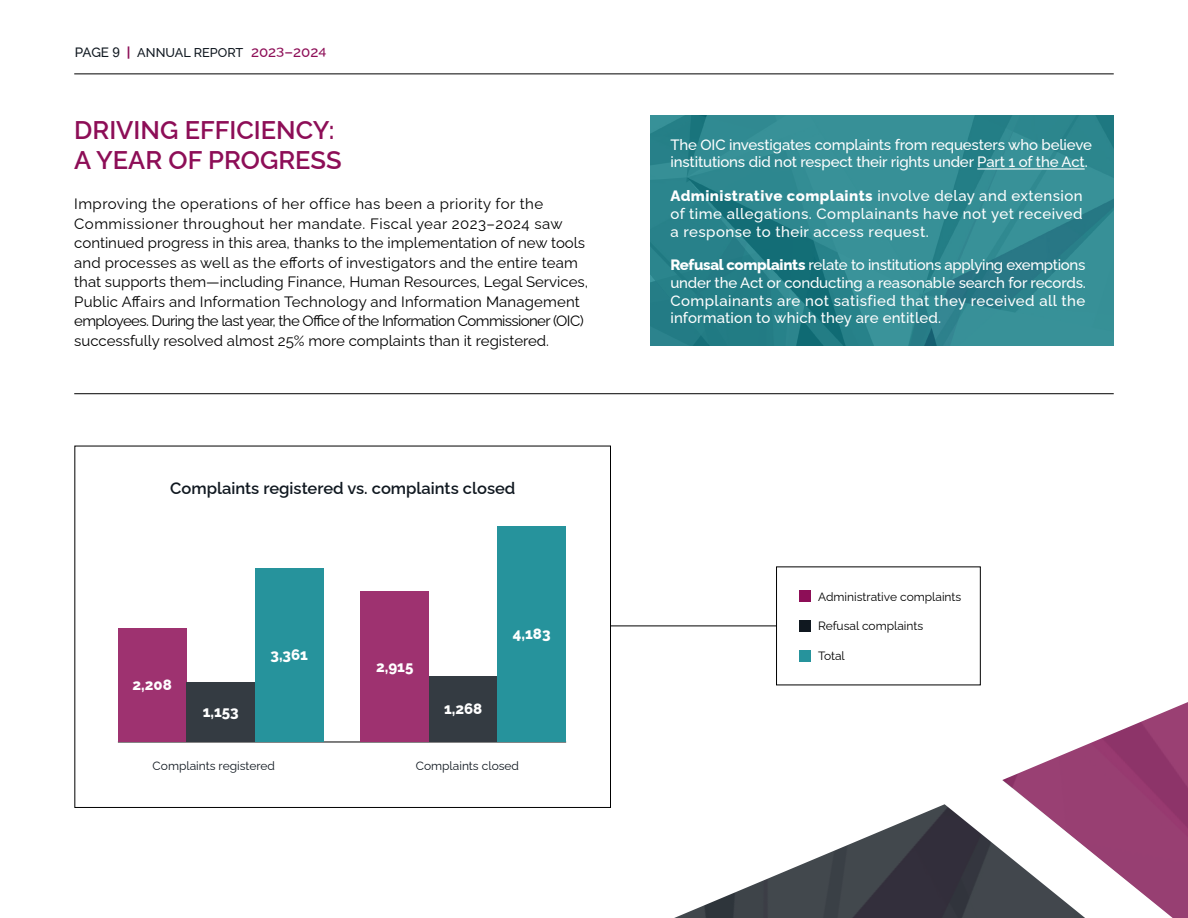
<style>
.page{position:relative;width:1188px;height:918px;background:#fff}
.page>*{position:absolute;margin:0;border:0;box-sizing:border-box;transform-origin:0 0}
.t1{font:600 25.5px/30px "Raleway";color:#8d0e57}
.t2{font:600 16.5px "Raleway";color:#101820}
.t3{font:15px/19.5px "Raleway";color:#000}
.t4{font:500 15px/17.7px "Raleway";letter-spacing:-.01em;color:#fff;text-align:justify}
.t5{font:800 15px "Raleway";color:#fff}
.t6{font:500 12.75px "Raleway";color:#101820}
.t7{font:12px "Raleway";color:#000}
.t8{font:12px "Raleway";color:#101820}
.s1{font-size:13.5px}
.s2{font-family:"Arial";font-weight:400;font-size:13.5px}
.s3{font-weight:700;font-size:13.5px;color:#8d0e57}
.s4{font-size:15px;color:#8d0e57}
.s5{color:#8d0e57}
.s6{font-size:12.45px;color:#8d0e57}
.s7{font-weight:800}
</style>
<div class="page">
<hr style="left:74px;top:74px;width:1040px;height:1px;background:#000">
<svg style="left:650px;top:116px;width:464px;height:230px;background:#2e878f"></svg>
<hr style="left:977px;top:168px;width:108px;height:2px;background:#fff">
<hr style="left:74px;top:393px;width:1040px;height:1px;background:#000">
<hr style="left:611px;top:626px;width:165px;height:1px;background:#000">
<hr style="left:118px;top:742px;width:448px;height:1px;background:#000">
<div style="left:118px;top:628px;width:68px;height:114px;background:#9e3270"></div>
<div style="left:186px;top:682px;width:69px;height:60px;background:#343b42"></div>
<div style="left:255px;top:568px;width:69px;height:174px;background:#26939c"></div>
<div style="left:360px;top:591px;width:69px;height:151px;background:#9e3270"></div>
<div style="left:429px;top:676px;width:69px;height:66px;background:#343b42"></div>
<div style="left:498px;top:526px;width:68px;height:216px;background:#26939c"></div>
<svg style="left:800px;top:590px;width:11px;height:12px"></svg>
<svg style="left:800px;top:620px;width:11px;height:12px"></svg>
<div style="left:776px;top:567px;width:205px;height:118px;border:1px solid #000"></div>
<svg style="left:531px;top:642px;width:657px;height:276px"></svg>
<p class="t6" style="left:75px;top:42px;width:253px"><span class="s1">PAGE</span> <span class="s2">9</span> <span class="s3">|</span> ANNUAL REPORT <span class="s4">202</span><span class="s5">3</span><span class="s4">–202</span><span class="s6">4</span></p>
<h1 class="t1" style="left:74px;top:113px;width:269px">DRIVING EFFICIENCY:<br>A YEAR OF PROGRESS</h1>
<p class="t3" style="left:74px;top:193px;width:515px">Improving the operations of her office has been a priority for the Commissioner throughout her mandate. Fiscal year 2023–2024 saw continued progress in this area, thanks to the implementation of new tools and processes as well as the efforts of investigators and the entire team that supports them—including Finance, Human Resources, Legal Services, Public Affairs and Information Technology and Information Management employees. During the last year, the Office of the Information Commissioner (OIC) successfully resolved almost 25% more complaints than it registered.</p>
<p class="t2" style="left:170px;top:475px;width:347px">Complaints registered vs. complaints closed</p>
<p class="t5" style="left:133px;top:673px;width:41px">2,208</p>
<p class="t5" style="left:270px;top:643px;width:39px">3,361</p>
<p class="t5" style="left:376px;top:655px;width:39px">2,915</p>
<p class="t5" style="left:203px;top:700px;width:38px">1,153</p>
<p class="t5" style="left:444px;top:697px;width:40px">1,268</p>
<p class="t5" style="left:513px;top:622px;width:39px">4,183</p>
<p class="t8" style="left:153px;top:756px;width:124px">Complaints registered</p>
<p class="t8" style="left:416px;top:756px;width:105px">Complaints closed</p>
<p class="t4" style="left:670px;top:134px;width:423px">The OIC investigates complaints from requesters who believe institutions did not respect their rights under Part 1 of the Act.</p>
<p class="t4" style="left:670px;top:185px;width:414px"><span class="s7">Administrative complaints</span> involve delay and extension of time allegations. Complainants have not yet received a response to their access request.</p>
<p class="t4" style="left:670px;top:255px;width:417px"><span class="s7">Refusal complaints</span> relate to institutions applying exemptions under the Act or conducting a reasonable search for records.<br>Complainants are not satisfied that they received all the information to which they are entitled.</p>
<p class="t7" style="left:818px;top:587px;width:145px">Administrative complaints</p>
<p class="t7" style="left:818px;top:617px;width:107px">Refusal complaints</p>
<p class="t7" style="left:818px;top:646px;width:28px">Total</p>
</div>
